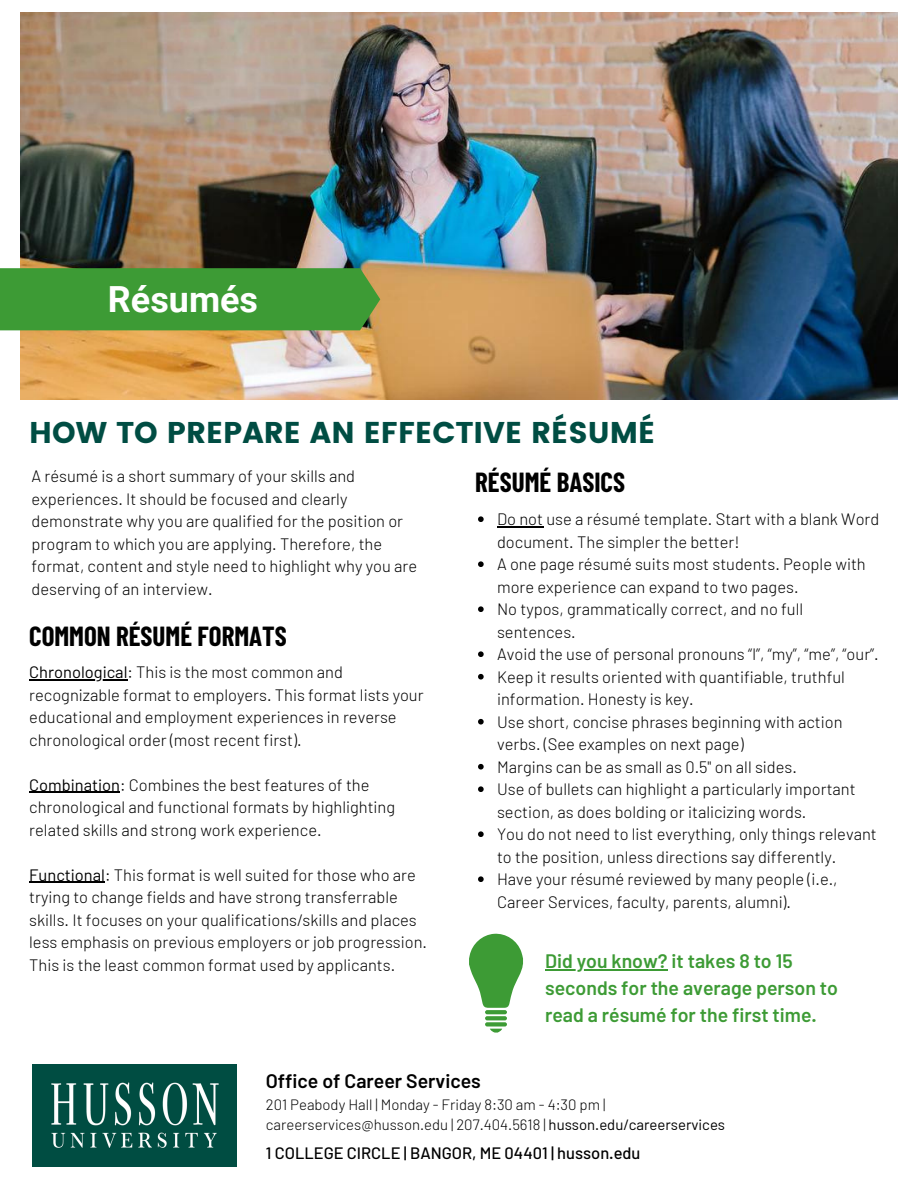
<style>
.page{position:relative;width:918px;height:1188px;background:#fff}
.page>*{position:absolute;margin:0;border:0;box-sizing:border-box;transform-origin:0 0}
.t1{font:700 36px "Roboto";color:#fff}
.t2{font:30px "Poppins";color:#004d43}
.t3{font:700 27px "Barlow Condensed";color:#000}
.t4{font:600 19.5px/27px "Barlow";color:#3d9b35}
.t5{font:600 19.5px "Barlow";color:#000}
.t6{font:300 16.5px/22.5px "Barlow";color:#000}
.t7{font:500 16.5px "Barlow";color:#000}
.t8{font:300 15px/20.2px "Barlow";color:#000}
.s1{font-weight:400}
</style>
<div class="page">
<img style="left:32px;top:1064px;width:204px;height:103px">
<svg style="left:469px;top:934px;width:54px;height:74px"></svg>
<svg style="left:490px;top:1029px;width:12px;height:4px"></svg>
<svg style="left:485px;top:1010px;width:22px;height:4px"></svg>
<svg style="left:485px;top:1016px;width:22px;height:4px"></svg>
<div style="left:485px;top:1022px;width:22px;height:5px;background:#3d9b35;border-radius:2px"></div>
<img style="left:21px;top:13px;width:876px;height:387px">
<hr style="left:29px;top:679px;width:99px;height:1px;background:#000">
<hr style="left:29px;top:792px;width:91px;height:1px;background:#000">
<hr style="left:29px;top:882px;width:76px;height:1px;background:#000">
<svg style="left:478px;top:516px;width:6px;height:6px"></svg>
<hr style="left:497px;top:527px;width:46px;height:1px;background:#000">
<svg style="left:478px;top:561px;width:6px;height:6px"></svg>
<svg style="left:478px;top:606px;width:6px;height:6px"></svg>
<svg style="left:478px;top:651px;width:6px;height:6px"></svg>
<svg style="left:478px;top:674px;width:6px;height:6px"></svg>
<svg style="left:478px;top:719px;width:6px;height:6px"></svg>
<svg style="left:478px;top:764px;width:6px;height:6px"></svg>
<svg style="left:478px;top:786px;width:6px;height:6px"></svg>
<svg style="left:478px;top:831px;width:6px;height:6px"></svg>
<svg style="left:478px;top:876px;width:6px;height:6px"></svg>
<hr style="left:545px;top:969px;width:123px;height:1px;background:#3d9b35">
<div style="left:0;top:268px;width:380px;height:62px;background:#3d9b35"></div>
<h1 class="t1" style="left:108px;top:278px;width:152px">Résumés</h1>
<h2 class="t2" style="left:29px;top:415px;width:627px">HOW TO PREPARE AN EFFECTIVE RÉSUMÉ</h2>
<p class="t6" style="left:32px;top:464px;width:387px">A résumé is a short summary of your skills and experiences. It should be focused and clearly demonstrate why you are qualified for the position or program to which you are applying. Therefore, the format, content and style need to highlight why you are deserving of an interview.</p>
<h3 class="t3" style="left:475px;top:465px;width:151px">RÉSUMÉ BASICS</h3>
<p class="t6" style="left:497px;top:508px;width:384px">Do not use a résumé template. Start with a blank Word document. The simpler the better!<br>A one page résumé suits most students. People with more experience can expand to two pages.<br>No typos, grammatically correct, and no full sentences.<br>Avoid the use of personal pronouns “I”, “my”, “me”, “our”.<br>Keep it results oriented with quantifiable, truthful information. Honesty is key.<br>Use short, concise phrases beginning with action verbs. (See examples on next page)<br>Margins can be as small as 0.5" on all sides.<br>Use of bullets can highlight a particularly important section, as does bolding or italicizing words.<br>You do not need to list everything, only things relevant to the position, unless directions say differently.<br>Have your résumé reviewed by many people (i.e., Career Services, faculty, parents, alumni).</p>
<h3 class="t3" style="left:29px;top:619px;width:259px">COMMON RÉSUMÉ FORMATS</h3>
<p class="t6" style="left:29px;top:660px;width:396px"><span class="s1">Chronological</span>: This is the most common and recognizable format to employers. This format lists your educational and employment experiences in reverse chronological order (most recent first).</p>
<p class="t6" style="left:29px;top:773px;width:367px"><span class="s1">Combination</span>: Combines the best features of the chronological and functional formats by highlighting related skills and strong work experience.</p>
<p class="t6" style="left:29px;top:863px;width:399px"><span class="s1">Functional</span>: This format is well suited for those who are trying to change fields and have strong transferrable skills. It focuses on your qualifications/skills and places less emphasis on previous employers or job progression.<br>This is the least common format used by applicants.</p>
<p class="t4" style="left:545px;top:947px;width:294px">Did you know? it takes 8 to 15 seconds for the average person to read a résumé for the first time.</p>
<p class="t5" style="left:266px;top:1068px;width:217px">Office of Career Services</p>
<p class="t8" style="left:266px;top:1094px;width:461px">201 Peabody Hall | Monday - Friday 8:30 am - 4:30 pm | careerservices@husson.edu | 207.404.5618 | <span class="s1">husson.edu/careerservices</span></p>
<p class="t7" style="left:266px;top:1142px;width:376px">1 COLLEGE CIRCLE | BANGOR, ME 04401 | husson.edu</p>
</div>
